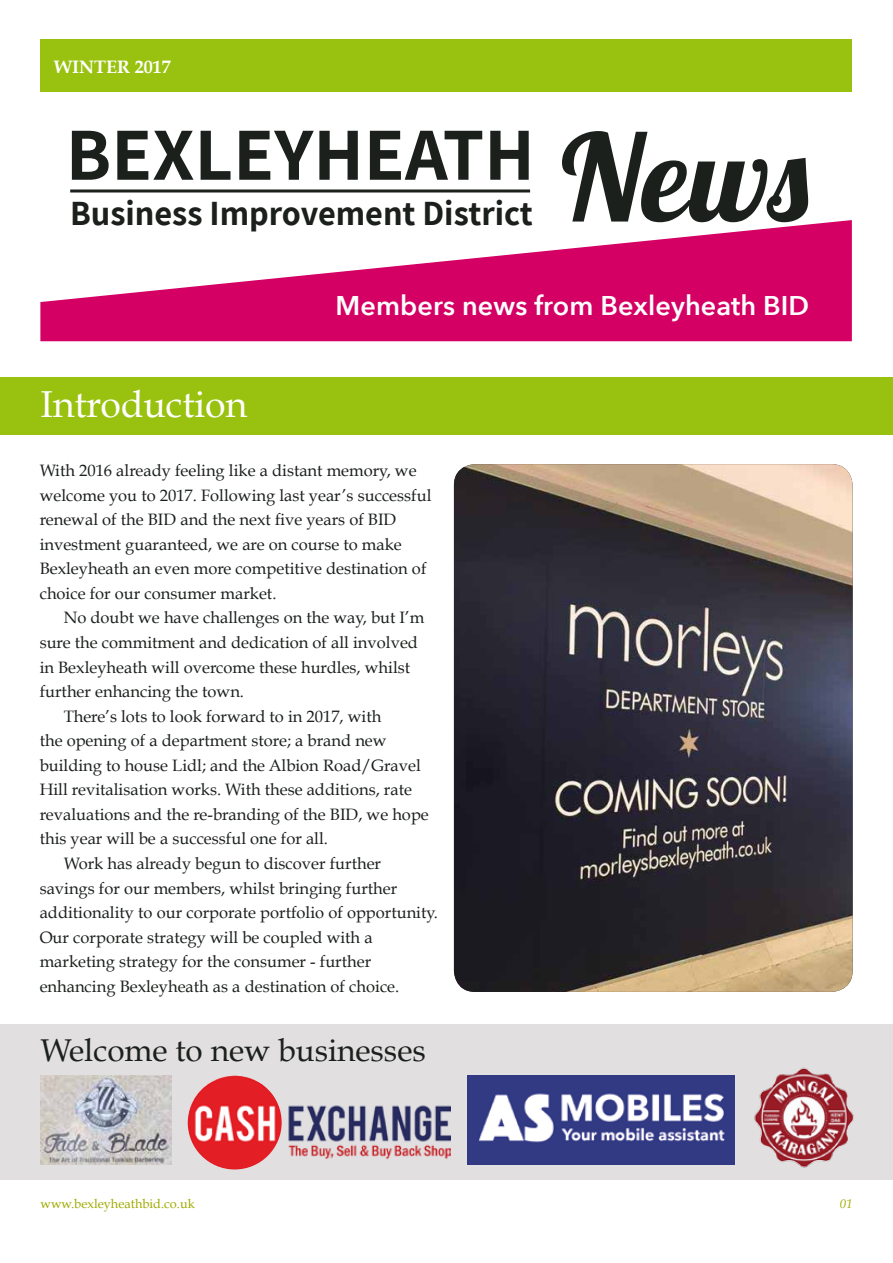
<style>
.page{position:relative;width:893px;height:1263px;background:#fff}
.page>*{position:absolute;margin:0;border:0;box-sizing:border-box;transform-origin:0 0}
.t1{font:120px "Lobster";color:#1b201c}
.t2{font:700 75px "Assistant";letter-spacing:.005em;color:#1b201c}
.t3{font:37.5px "Book Antiqua";letter-spacing:-.005em;color:#fff}
.t4{font:700 34.5px "Assistant";color:#1b201c}
.t5{font:31.5px "Book Antiqua";color:#1b201c}
.t6{font:600 27px "Avenir Next";letter-spacing:.005em;color:#fff}
.t7{font:700 18px "Book Antiqua";color:#fff}
.t8{font:16.5px/24.6px "Book Antiqua";color:#1b201c}
.t9{font:12.75px "Book Antiqua";color:#a0ab00}
.t10{font:italic 12.75px "Book Antiqua";color:#a0ab00}
</style>
<div class="page">
<div style="left:0;top:377px;width:893px;height:58px;background:#99c210"></div>
<div style="left:0;top:1025px;width:893px;height:155px;background:#e1dfe0"></div>
<img style="left:454px;top:464px;width:399px;height:528px">
<img style="left:467px;top:1075px;width:268px;height:89px">
<img style="left:41px;top:1075px;width:130px;height:89px">
<img style="left:288px;top:1105px;width:163px;height:54px">
<img style="left:188px;top:1075px;width:94px;height:94px;border-radius:47px">
<img style="left:754px;top:1067px;width:100px;height:101px">
<div style="left:40px;top:39px;width:812px;height:53px;background:#99c210"></div>
<svg style="left:40px;top:220px;width:812px;height:121px;fill:#d40064"></svg>
<hr style="left:70px;top:189px;width:460px;height:3px;background:#1b201c">
<p class="t7" style="left:54px;top:56px;width:118px">WINTER 2017</p>
<h2 class="t2" style="left:66px;top:103px;width:470px">BEXLEYHEATH</h2>
<h3 class="t4" style="left:70px;top:190px;width:464px">Business Improvement District</h3>
<h1 class="t1" style="left:561px;top:102px;width:249px">News</h1>
<h3 class="t3" style="left:40px;top:381px;width:208px">Introduction</h3>
<h3 class="t6" style="left:335px;top:282px;width:475px">Members news from Bexleyheath BID</h3>
<p class="t8" style="left:40px;top:458px;width:393px">With 2016 already feeling like a distant memory, we welcome you to 2017. Following last year’s successful renewal of the BID and the next five years of BID investment guaranteed, we are on course to make Bexleyheath an even more competitive destination of choice for our consumer market.</p>
<p class="t8" style="left:64px;top:605px;width:362px">No doubt we have challenges on the way, but I’m</p>
<p class="t8" style="left:40px;top:630px;width:380px">sure the commitment and dedication of all involved</p>
<p class="t8" style="left:40px;top:655px;width:372px">in Bexleyheath will overcome these hurdles, whilst</p>
<p class="t8" style="left:40px;top:679px;width:206px">further enhancing the town.</p>
<p class="t8" style="left:64px;top:704px;width:319px">There’s lots to look forward to in 2017, with</p>
<p class="t8" style="left:40px;top:728px;width:348px">the opening of a department store; a brand new</p>
<p class="t8" style="left:40px;top:753px;width:383px">building to house Lidl; and the Albion Road/Gravel</p>
<p class="t8" style="left:40px;top:777px;width:374px">Hill revitalisation works. With these additions, rate</p>
<p class="t8" style="left:40px;top:802px;width:391px">revaluations and the re-branding of the BID, we hope</p>
<p class="t8" style="left:40px;top:826px;width:290px">this year will be a successful one for all.</p>
<p class="t8" style="left:64px;top:851px;width:319px">Work has already begun to discover further</p>
<p class="t8" style="left:40px;top:876px;width:359px">savings for our members, whilst bringing further</p>
<p class="t8" style="left:40px;top:900px;width:400px">additionality to our corporate portfolio of opportunity.</p>
<p class="t8" style="left:40px;top:925px;width:334px">Our corporate strategy will be coupled with a</p>
<p class="t8" style="left:40px;top:949px;width:333px">marketing strategy for the consumer - further</p>
<p class="t8" style="left:40px;top:974px;width:361px">enhancing Bexleyheath as a destination of choice.</p>
<h3 class="t5" style="left:41px;top:1030px;width:387px">Welcome to new businesses</h3>
<p class="t9" style="left:40px;top:1196px;width:156px">www.bexleyheathbid.co.uk</p>
<p class="t10" style="left:840px;top:1197px;width:14px">01</p>
</div>
